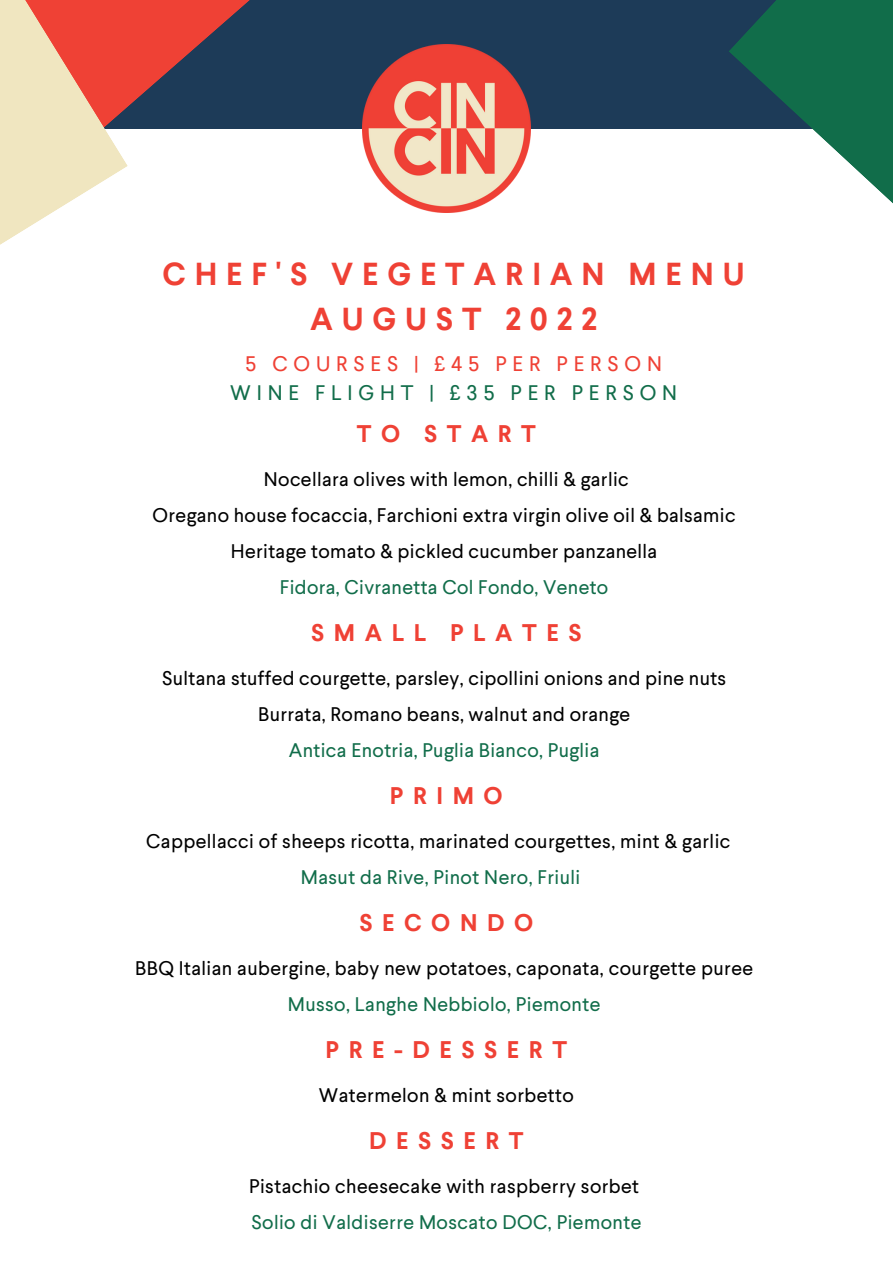
<style>
.page{position:relative;width:893px;height:1264px;background:#fff}
.page>*{position:absolute;margin:0;border:0;box-sizing:border-box;transform-origin:0 0}
.t1{font:700 31.65px/44.2px "Larsseit";letter-spacing:.28em;color:#ef4135;text-align:center}
.t2{font:700 24px "Larsseit";letter-spacing:.4em;color:#ef4135}
.t3{font:21px "Larsseit";letter-spacing:.28em;color:#116d4a}
.t4{font:21px "Larsseit";letter-spacing:.28em;color:#ef4135}
.t5{font:19.65px/36px "Larsseit";letter-spacing:.02em;color:#000;text-align:center}
.t6{font:19.65px "Larsseit";letter-spacing:.025em;color:#116d4a}
</style>
<div class="page">
<div style="left:0;top:0;width:892px;height:128px;background:#1d3b58"></div>
<svg style="left:128px;top:0;width:332px;height:142px"></svg>
<svg style="left:0;top:0;width:128px;height:245px;fill:#f0e6c0"></svg>
<svg style="left:728px;top:0;width:164px;height:203px;fill:#116d4a"></svg>
<img style="left:363px;top:45px;width:167px;height:167px">
<h1 class="t1" style="left:162px;top:251px;width:583px">CHEF'S VEGETARIAN MENU<br>AUGUST 2022</h1>
<p class="t4" style="left:245px;top:351px;width:418px">5 COURSES | £45 PER PERSON</p>
<p class="t3" style="left:230px;top:379px;width:448px">WINE FLIGHT | £35 PER PERSON</p>
<p class="t2" style="left:357px;top:418px;width:181px">TO START</p>
<p class="t5" style="left:153px;top:460px;width:584px">Nocellara olives with lemon, chilli &amp; garlic<br>Oregano house focaccia, Farchioni extra virgin olive oil &amp; balsamic<br>Heritage tomato &amp; pickled cucumber panzanella</p>
<p class="t6" style="left:280px;top:574px;width:330px">Fidora, Civranetta Col Fondo, Veneto</p>
<p class="t2" style="left:311px;top:617px;width:272px">SMALL PLATES</p>
<p class="t5" style="left:162px;top:659px;width:565px">Sultana stuffed courgette, parsley, cipollini onions and pine nuts<br>Burrata, Romano beans, walnut and orange</p>
<p class="t6" style="left:289px;top:737px;width:312px">Antica Enotria, Puglia Bianco, Puglia</p>
<p class="t2" style="left:390px;top:780px;width:114px">PRIMO</p>
<p class="t5" style="left:146px;top:822px;width:585px">Cappellacci of sheeps ricotta, marinated courgettes, mint &amp; garlic</p>
<p class="t6" style="left:301px;top:864px;width:281px">Masut da Rive, Pinot Nero, Friuli</p>
<p class="t2" style="left:359px;top:907px;width:175px">SECONDO</p>
<p class="t5" style="left:135px;top:949px;width:619px">BBQ Italian aubergine, baby new potatoes, caponata, courgette puree</p>
<p class="t6" style="left:288px;top:991px;width:314px">Musso, Langhe Nebbiolo, Piemonte</p>
<p class="t2" style="left:325px;top:1034px;width:243px">PRE-DESSERT</p>
<p class="t5" style="left:319px;top:1076px;width:256px">Watermelon &amp; mint sorbetto</p>
<p class="t2" style="left:369px;top:1125px;width:156px">DESSERT</p>
<p class="t5" style="left:249px;top:1166px;width:391px">Pistachio cheesecake with raspberry sorbet</p>
<p class="t6" style="left:251px;top:1209px;width:391px">Solio di Valdiserre Moscato DOC, Piemonte</p>
</div>
